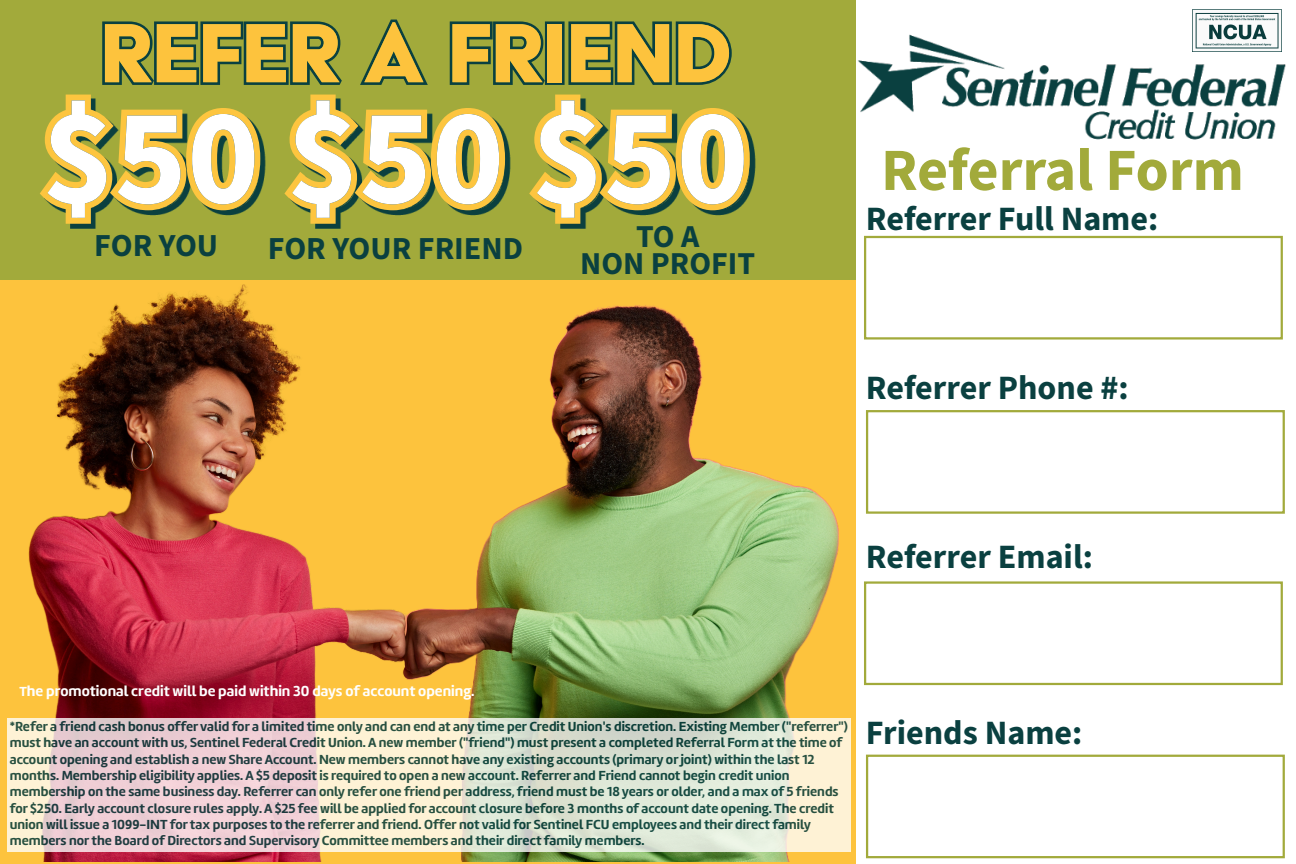
<style>
.page{position:relative;width:1296px;height:864px;background:#fff}
.page>*{position:absolute;margin:0;border:0;box-sizing:border-box;transform-origin:0 0}
.t1{font:700 137.1px "Source Sans 3";color:#fff}
.t2{font:96.6px "Acier BAT Text Solid";color:#fdc33d}
.t3{font:700 60px "Source Sans 3";letter-spacing:-.005em;color:#a2aa3b}
.t4{font:700 34.2px "Source Sans 3";color:#0a4040}
.t5{font:700 32.1px "Source Sans 3";color:#0a4040}
.t6{font:700 31.8px/27px "Source Sans 3";color:#0a4040;text-align:center}
.t7{font:700 15px "Marine";color:#fff}
.t8{font:700 13.5px/16.2px "Marine";color:#0a4040}
.s1{font-size:13.5px}
</style>
<div class="page">
<div style="left:0;top:0;width:856px;height:284px;background:#a2aa3b"></div>
<img style="left:909px;top:9px;width:377px;height:131px">
<img style="left:65px;top:45px;width:970px;height:191px">
<svg style="left:40px;top:95px;width:710px;height:129px"></svg>
<div style="left:864px;top:236px;width:419px;height:104px;border:2px solid #a2aa3b"></div>
<div style="left:866px;top:410px;width:419px;height:104px;border:2px solid #a2aa3b"></div>
<div style="left:864px;top:581px;width:419px;height:104px;border:2px solid #a2aa3b"></div>
<div style="left:866px;top:755px;width:419px;height:103px;border:2px solid #a2aa3b"></div>
<svg style="left:102px;top:20px;width:630px;height:65px"></svg>
<img style="left:0;top:284px;width:890px;height:578px">
<svg style="left:7px;top:718px;width:843px;height:134px;background:#ece1d5"></svg>
<img style="left:1192px;top:10px;width:89px;height:42px">
<h2 class="t2" style="left:100px;top:2px;width:635px">REFER A FRIEND</h2>
<h1 class="t1" style="left:42px;top:67px;width:708px">$50 $50 $50</h1>
<h3 class="t5" style="left:94px;top:224px;width:125px">FOR YOU</h3>
<h3 class="t5" style="left:268px;top:228px;width:257px">FOR YOUR FRIEND</h3>
<h3 class="t6" style="left:580px;top:223px;width:177px">TO A<br>NON PROFIT</h3>
<h3 class="t3" style="left:881px;top:131px;width:364px">Referral Form</h3>
<h3 class="t4" style="left:866px;top:196px;width:294px">Referrer Full Name:</h3>
<h3 class="t4" style="left:866px;top:365px;width:264px">Referrer Phone #:</h3>
<h3 class="t4" style="left:866px;top:534px;width:229px">Referrer Email:</h3>
<p class="t7" style="left:19px;top:681px;width:456px"><span class="s1">T</span>he promotional credit will be paid within 30 days of account opening.</p>
<p class="t8" style="left:10px;top:718px;width:840px">*Refer a friend cash bonus offer valid for a limited time only and can end at any time per Credit Union's discretion. Existing Member ("referrer") must have an account with us, Sentinel Federal Credit Union. A new member ("friend") must present a completed Referral Form at the time of account opening and establish a new Share Account. New members cannot have any existing accounts (primary or joint) within the last 12 months. Membership eligibility applies. A $5 deposit is required to open a new account. Referrer and Friend cannot begin credit union membership on the same business day. Referrer can only refer one friend per address, friend must be 18 years or older, and a max of 5 friends for $250. Early account closure rules apply. A $25 fee will be applied for account closure before 3 months of account date opening. The credit union will issue a 1099-INT for tax purposes to the referrer and friend. Offer not valid for Sentinel FCU employees and their direct family members nor the Board of Directors and Supervisory Committee members and their direct family members.</p>
<h3 class="t4" style="left:866px;top:710px;width:218px">Friends Name:</h3>
</div>
